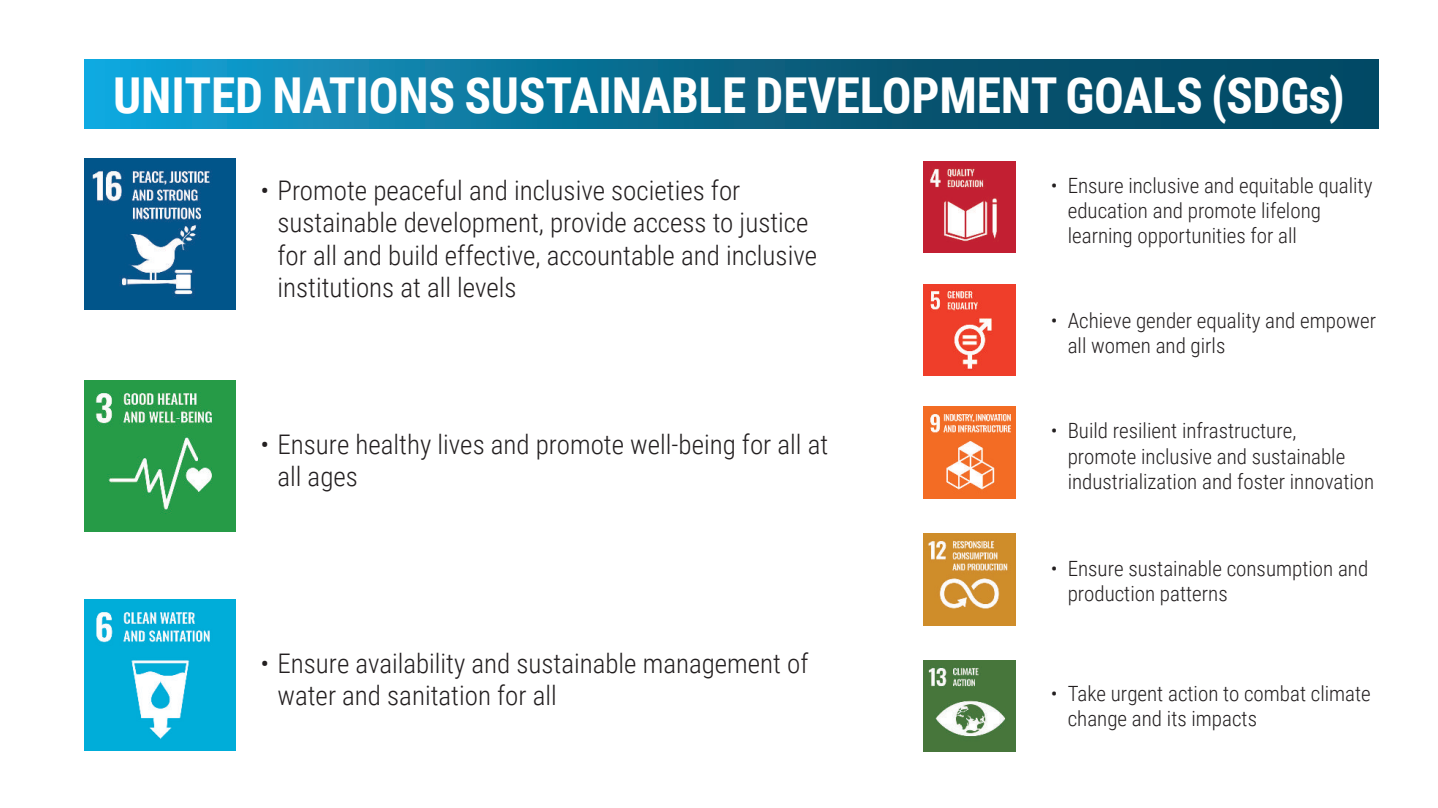
<style>
.page{position:relative;width:1438px;height:808px;background:#fff}
.page>*{position:absolute;margin:0;border:0;box-sizing:border-box;transform-origin:0 0}
.titolo_medio{font:700 49.5px "Roboto Condensed";letter-spacing:-.005em;color:#fff}
.t1{font:300 27px/32.4px "Roboto Condensed";color:#231f20}
.t2{font:300 21px/25.2px "Roboto Condensed";color:#231f20}
</style>
<div class="page">
<svg style="left:84px;top:60px;width:1294px;height:69px;background:#096b8e"></svg>
<img style="left:84px;top:380px;width:152px;height:152px">
<img style="left:84px;top:599px;width:152px;height:152px">
<img style="left:84px;top:159px;width:152px;height:151px">
<img style="left:923px;top:161px;width:92px;height:92px">
<img style="left:923px;top:284px;width:92px;height:91px">
<img style="left:923px;top:407px;width:92px;height:91px">
<img style="left:923px;top:533px;width:92px;height:92px">
<img style="left:923px;top:660px;width:92px;height:92px">
<p class="titolo_medio" style="left:113px;top:60px;width:1232px">UNITED NATIONS SUSTAINABLE DEVELOPMENT GOALS (SDGs)</p>
<p class="t1" style="left:277px;top:173px;width:541px;text-indent:-17px">• Promote peaceful and inclusive societies for sustainable development, provide access to justice for all and build effective, accountable and inclusive institutions at all levels</p>
<p class="t2" style="left:1067px;top:172px;width:306px;text-indent:-17px">• Ensure inclusive and equitable quality education and promote lifelong learning opportunities for all</p>
<p class="t2" style="left:1067px;top:307px;width:310px;text-indent:-17px">• Achieve gender equality and empower all women and girls</p>
<p class="t1" style="left:277px;top:427px;width:552px;text-indent:-17px">• Ensure healthy lives and promote well-being for all at all ages</p>
<p class="t1" style="left:277px;top:646px;width:532px;text-indent:-17px">• Ensure availability and sustainable management of water and sanitation for all</p>
<p class="t2" style="left:1067px;top:418px;width:308px;text-indent:-17px">• Build resilient infrastructure,<br>promote inclusive and sustainable industrialization and foster innovation</p>
<p class="t2" style="left:1067px;top:555px;width:302px;text-indent:-17px">• Ensure sustainable consumption and production patterns</p>
<p class="t2" style="left:1067px;top:680px;width:304px;text-indent:-17px">• Take urgent action to combat climate change and its impacts</p>
</div>
